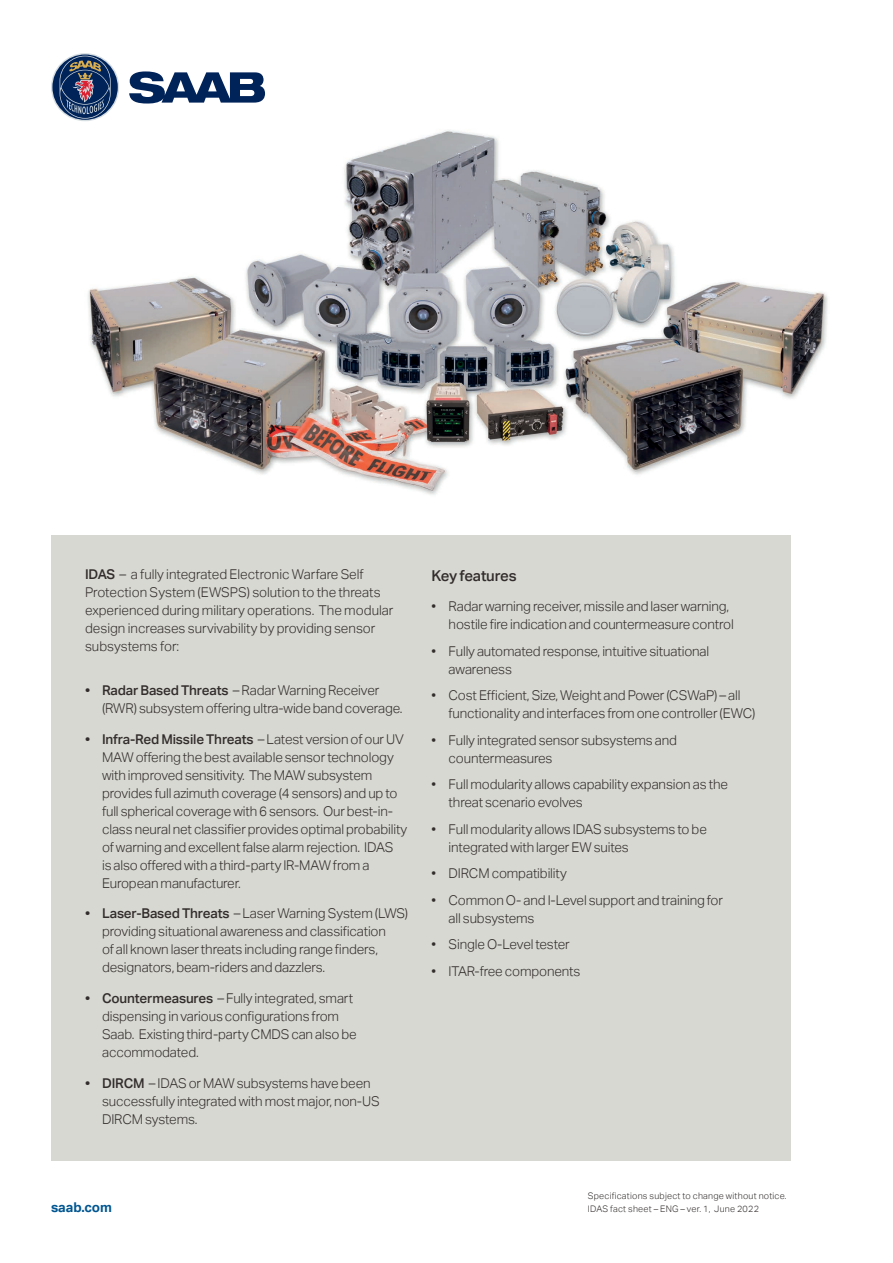
<style>
.page{position:relative;width:893px;height:1263px;background:#fff}
.page>*{position:absolute;margin:0;border:0;box-sizing:border-box;transform-origin:0 0}
.t1{font:500 15px "Aktiv Grotesk";letter-spacing:-.01em;color:#322d2c}
.t2{font:300 13.5px/18px "Aktiv Grotesk";letter-spacing:-.01em;color:#322d2c}
.t3{font:700 13.5px "Aktiv Grotesk";color:#015691}
.t4{font:300 9px/13.2px "Aktiv Grotesk";letter-spacing:.025em;color:#322d2c}
.s1{font-weight:500}
</style>
<div class="page">
<img style="left:62px;top:93px;width:766px;height:443px">
<div style="left:51px;top:536px;width:740px;height:625px;background:#d7d8d1"></div>
<svg style="left:51px;top:53px;width:68px;height:68px"></svg>
<svg style="left:52px;top:54px;width:66px;height:66px"></svg>
<svg style="left:60px;top:56px;width:51px;height:63px;background:#4a5978"></svg>
<svg style="left:129px;top:71px;width:136px;height:33px"></svg>
<p class="t2" style="left:85px;top:566px;width:310px"><span class="s1">IDAS</span> – a fully integrated Electronic Warfare Self Protection System (EWSPS) solution to the threats experienced during military operations. The modular design increases survivability by providing sensor subsystems for:</p>
<p class="t2" style="left:102px;top:681px;width:302px;text-indent:-17px"><span class="s1">• Radar Based Threats</span> – Radar Warning Receiver (RWR) subsystem offering ultra-wide band coverage.</p>
<p class="t2" style="left:102px;top:730px;width:307px;text-indent:-17px"><span class="s1">• Infra-Red Missile Threats</span> – Latest version of our UV MAW offering the best available sensor technology with improved sensitivity. The MAW subsystem provides full azimuth coverage (4 sensors) and up to full spherical coverage with 6 sensors. Our best-in&shy;class neural net classifier provides optimal probability of warning and excellent false alarm rejection. IDAS<br>is also offered with a third-party IR-MAW from a European manufacturer.</p>
<p class="t2" style="left:102px;top:905px;width:308px;text-indent:-17px"><span class="s1">• Laser-Based Threats</span> – Laser Warning System (LWS) providing situational awareness and classification<br>of all known laser threats including range finders, designators, beam-riders and dazzlers.</p>
<p class="t2" style="left:102px;top:989px;width:256px;text-indent:-17px"><span class="s1">• Countermeasures</span> – Fully integrated, smart dispensing in various configurations from Saab. Existing third-party CMDS can also be accommodated.</p>
<p class="t2" style="left:102px;top:1074px;width:279px;text-indent:-17px"><span class="s1">• DIRCM</span> – IDAS or MAW subsystems have been successfully integrated with most major, non-US<br>DIRCM systems.</p>
<p class="t1" style="left:432px;top:567px;width:87px">Key features</p>
<p class="t2" style="left:449px;top:598px;width:287px;text-indent:-17px">• Radar warning receiver, missile and laser warning, hostile fire indication and countermeasure control</p>
<p class="t2" style="left:449px;top:642px;width:262px;text-indent:-17px">• Fully automated response, intuitive situational awareness</p>
<p class="t2" style="left:449px;top:687px;width:308px;text-indent:-17px">• Cost Efficient, Size, Weight and Power (CSWaP) – all functionality and interfaces from one controller (EWC)</p>
<p class="t2" style="left:449px;top:731px;width:230px;text-indent:-17px">• Fully integrated sensor subsystems and countermeasures</p>
<p class="t2" style="left:449px;top:776px;width:281px;text-indent:-17px">• Full modularity allows capability expansion as the threat scenario evolves</p>
<p class="t2" style="left:449px;top:820px;width:260px;text-indent:-17px">• Full modularity allows IDAS subsystems to be integrated with larger EW suites</p>
<p class="t2" style="left:432px;top:865px;width:137px">• DIRCM compatibility</p>
<p class="t2" style="left:449px;top:891px;width:276px;text-indent:-17px">• Common O- and I-Level support and training for all subsystems</p>
<p class="t2" style="left:432px;top:936px;width:140px">• Single O-Level tester</p>
<p class="t2" style="left:432px;top:962px;width:150px">• ITAR-free components</p>
<p class="t3" style="left:51px;top:1199px;width:62px">saab.com</p>
<p class="t4" style="left:588px;top:1189px;width:200px">Specifications subject to change without notice.<br>IDAS fact sheet – ENG – ver. 1, June 2022</p>
</div>
